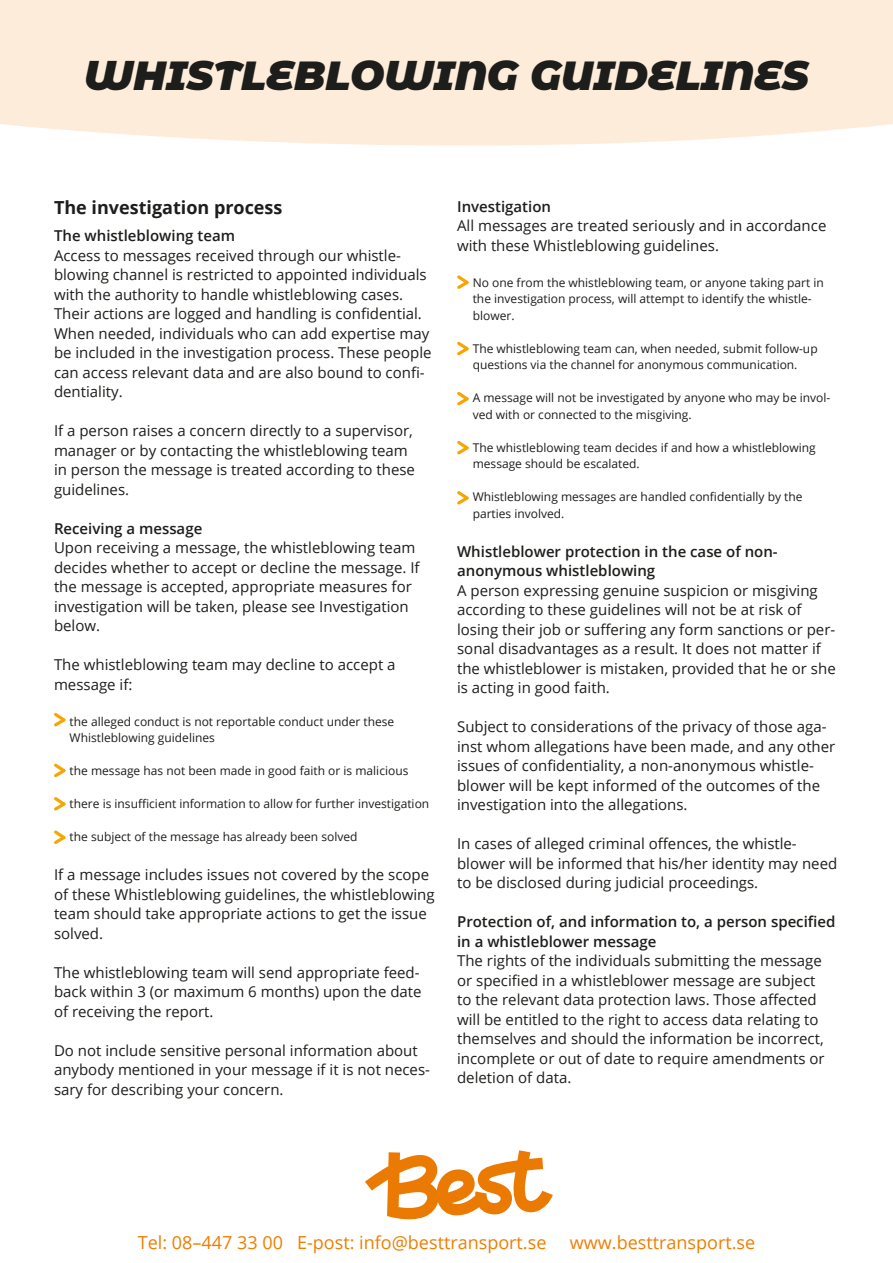
<style>
.page{position:relative;width:893px;height:1263px;background:#fff}
.page>*{position:absolute;margin:0;border:0;box-sizing:border-box;transform-origin:0 0}
.t1{font:italic 900 40.5px "Montserrat Alternates";color:#1d1d1b}
.t2{font:18px "Open Sans";color:#ef7d00}
.t3{font:700 18px "Open Sans";color:#1d1d1b}
.t4{font:15px/19.5px "Open Sans";color:#1d1d1b}
.t5{font:600 15px/19.5px "Open Sans";color:#1d1d1b}
.t6{font:12px/16.5px "Open Sans";color:#1d1d1b}
</style>
<div class="page">
<svg style="left:365px;top:1150px;width:188px;height:69px"></svg>
<div style="left:0;top:0;width:893px;height:146px;background:#feecdb"></div>
<svg style="left:54px;top:713px;width:12px;height:14px"></svg>
<svg style="left:54px;top:763px;width:12px;height:15px"></svg>
<svg style="left:54px;top:797px;width:12px;height:14px"></svg>
<svg style="left:54px;top:830px;width:12px;height:14px"></svg>
<svg style="left:457px;top:275px;width:12px;height:14px"></svg>
<svg style="left:457px;top:341px;width:12px;height:15px"></svg>
<svg style="left:457px;top:391px;width:12px;height:15px"></svg>
<svg style="left:457px;top:440px;width:12px;height:15px"></svg>
<svg style="left:457px;top:491px;width:12px;height:14px"></svg>
<p class="t1" style="left:84px;top:45px;width:726px">WHISTLEBLOWING GUIDELINES</p>
<p class="t3" style="left:54px;top:195px;width:230px">The investigation process</p>
<p class="t5" style="left:54px;top:226px;width:183px">The whistleblowing team</p>
<p class="t4" style="left:54px;top:245px;width:379px">Access to messages received through our whistle&shy;blowing channel is restricted to appointed individuals with the authority to handle whistleblowing cases.<br>Their actions are logged and handling is confidential.<br>When needed, individuals who can add expertise may be included in the investigation process. These people can access relevant data and are also bound to confi&shy;dentiality.</p>
<p class="t4" style="left:54px;top:421px;width:363px">If a person raises a concern directly to a supervisor, manager or by contacting the whistleblowing team in person the message is treated according to these guidelines.</p>
<p class="t5" style="left:54px;top:518px;width:150px">Receiving a message</p>
<p class="t4" style="left:54px;top:538px;width:367px">Upon receiving a message, the whistleblowing team decides whether to accept or decline the message. If the message is accepted, appropriate measures for investigation will be taken, please see Investigation below.</p>
<p class="t4" style="left:54px;top:655px;width:343px">The whistleblowing team may decline to accept a message if:</p>
<p class="t6" style="left:70px;top:713px;width:326px">the alleged conduct is not reportable conduct under these<br>Whistleblowing guidelines</p>
<p class="t6" style="left:70px;top:762px;width:340px">the message has not been made in good faith or is malicious</p>
<p class="t6" style="left:70px;top:795px;width:361px">there is insufficient information to allow for further investigation</p>
<p class="t6" style="left:70px;top:828px;width:289px">the subject of the message has already been solved</p>
<p class="t4" style="left:54px;top:865px;width:382px">If a message includes issues not covered by the scope of these Whistleblowing guidelines, the whistleblowing team should take appropriate actions to get the issue solved.</p>
<p class="t4" style="left:54px;top:962px;width:369px">The whistleblowing team will send appropriate feed&shy;back within 3 (or maximum 6 months) upon the date of receiving the report.</p>
<p class="t4" style="left:54px;top:1040px;width:377px">Do not include sensitive personal information about anybody mentioned in your message if it is not neces&shy;sary for describing your concern.</p>
<p class="t5" style="left:457px;top:196px;width:95px">Investigation</p>
<p class="t4" style="left:457px;top:216px;width:371px">All messages are treated seriously and in accordance with these Whistleblowing guidelines.</p>
<p class="t6" style="left:473px;top:274px;width:353px">No one from the whistleblowing team, or anyone taking part in the investigation process, will attempt to identify the whistle&shy;blower.</p>
<p class="t6" style="left:473px;top:340px;width:346px">The whistleblowing team can, when needed, submit follow-up questions via the channel for anonymous communication.</p>
<p class="t6" style="left:473px;top:389px;width:359px">A message will not be investigated by anyone who may be invol&shy;ved with or connected to the misgiving.</p>
<p class="t6" style="left:473px;top:439px;width:345px">The whistleblowing team decides if and how a whistleblowing message should be escalated.</p>
<p class="t6" style="left:473px;top:488px;width:331px">Whistleblowing messages are handled confidentially by the parties involved.</p>
<p class="t5" style="left:457px;top:541px;width:322px">Whistleblower protection in the case of non&shy;anonymous whistleblowing</p>
<p class="t4" style="left:457px;top:580px;width:380px">A person expressing genuine suspicion or misgiving according to these guidelines will not be at risk of losing their job or suffering any form sanctions or per&shy;sonal disadvantages as a result. It does not matter if the whistleblower is mistaken, provided that he or she is acting in good faith.</p>
<p class="t4" style="left:457px;top:717px;width:380px">Subject to considerations of the privacy of those aga&shy;inst whom allegations have been made, and any other issues of confidentiality, a non-anonymous whistle&shy;blower will be kept informed of the outcomes of the investigation into the allegations.</p>
<p class="t4" style="left:457px;top:834px;width:382px">In cases of alleged criminal offences, the whistle&shy;blower will be informed that his/her identity may need to be disclosed during judicial proceedings.</p>
<p class="t5" style="left:457px;top:912px;width:380px">Protection of, and information to, a person specified in a whistleblower message</p>
<p class="t4" style="left:457px;top:951px;width:369px">The rights of the individuals submitting the message or specified in a whistleblower message are subject to the relevant data protection laws. Those affected will be entitled to the right to access data relating to themselves and should the information be incorrect, incomplete or out of date to require amendments or deletion of data.</p>
<p class="t2" style="left:138px;top:1230px;width:410px">Tel: 08–447 33 00 E-post: info@besttransport.se</p>
<p class="t2" style="left:570px;top:1230px;width:187px">www.besttransport.se</p>
</div>
